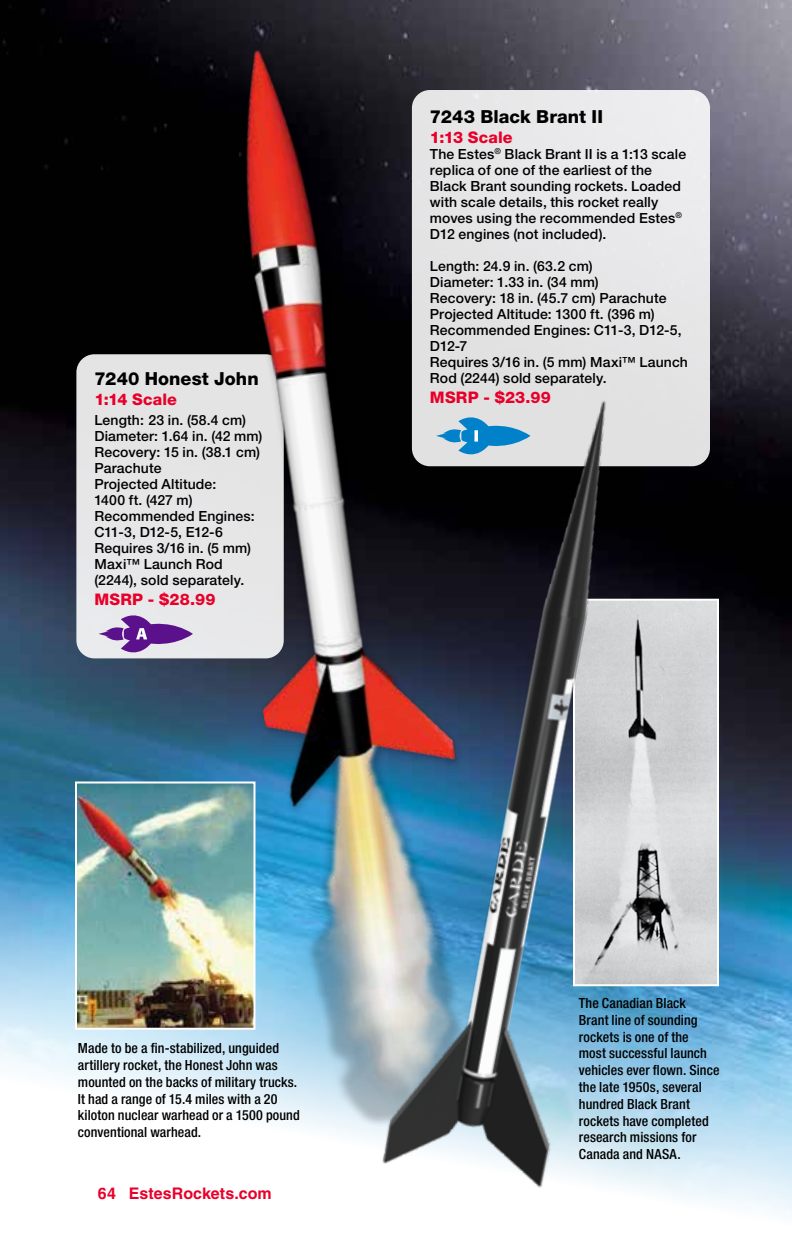
<style>
.page{position:relative;width:792px;height:1242px;background:#fff}
.page>*{position:absolute;margin:0;border:0;box-sizing:border-box;transform-origin:0 0}
.t1{font:800 18px "Helvetica Neue LT Std";letter-spacing:.005em;color:#000}
.t2{font:800 16px "Helvetica Neue LT Std";letter-spacing:.01em;color:#e8002a}
.t3{font:700 16px "Helvetica LT Std";letter-spacing:.005em;color:#e8002a}
.t4{font:500 14px/16px "Helvetica Neue LT Std";letter-spacing:.01em;color:#000}
.t5{font:500 condensed 14px/16.8px "Helvetica Neue LT Std";letter-spacing:.005em;color:#000}
</style>
<div class="page">
<img style="left:0;top:0;width:792px;height:1214px">
<img style="left:78px;top:785px;width:63px;height:242px">
<div style="left:75px;top:782px;width:181px;height:248px;border:2px solid #fff"></div>
<div style="left:76px;top:354px;width:208px;height:304px;background:#e6e6e7;border-radius:18px"></div>
<svg style="left:99px;top:615px;width:42px;height:44px"></svg>
<img style="left:698px;top:602px;width:18px;height:381px">
<div style="left:573px;top:599px;width:146px;height:387px;border:2px solid #fff"></div>
<div style="left:412px;top:90px;width:298px;height:376px;background:#e8e8e9;border-radius:18px"></div>
<img style="left:141px;top:24px;width:381px;height:1166px">
<img style="left:372px;top:373px;width:326px;height:835px">
<p class="t1" style="left:94px;top:368px;width:166px">7240 Honest John</p>
<p class="t2" style="left:94px;top:390px;width:84px">1:14 Scale</p>
<p class="t4" style="left:94px;top:412px;width:170px">Length: 23 in. (58.4 cm)<br>Diameter: 1.64 in. (42 mm)<br>Recovery: 15 in. (38.1 cm)<br>Parachute<br>Projected Altitude:<br>1400 ft. (427 m)<br>Recommended Engines:<br>C11-3, D12-5, E12-6<br>Requires 3/16 in. (5 mm)<br>Maxi™ Launch Rod (2244), sold separately.</p>
<p class="t2" style="left:94px;top:590px;width:123px">MSRP - $28.99</p>
<p class="t1" style="left:430px;top:106px;width:175px">7243 Black Brant II</p>
<p class="t2" style="left:430px;top:128px;width:84px">1:13 Scale</p>
<p class="t4" style="left:430px;top:146px;width:258px">The Estes<sup>®</sup> Black Brant II is a 1:13 scale replica of one of the earliest of the Black Brant sounding rockets. Loaded with scale details, this rocket really moves using the recommended Estes<sup>® </sup>D12 engines (not included).</p>
<p class="t4" style="left:430px;top:258px;width:260px">Length: 24.9 in. (63.2 cm)<br>Diameter: 1.33 in. (34 mm)<br>Recovery: 18 in. (45.7 cm) Parachute<br>Projected Altitude: 1300 ft. (396 m)<br>Recommended Engines: C11-3, D12-5,<br>D12-7<br>Requires 3/16 in. (5 mm) Maxi™ Launch<br>Rod (2244) sold separately.</p>
<p class="t2" style="left:430px;top:388px;width:122px">MSRP - $23.99</p>
<p class="t5" style="left:78px;top:1040px;width:223px">Made to be a fin-stabilized, unguided artillery rocket, the Honest John was mounted on the backs of military trucks.<br>It had a range of 15.4 miles with a 20 kiloton nuclear warhead or a 1500 pound conventional warhead.</p>
<p class="t3" style="left:98px;top:1184px;width:175px">64 EstesRockets.com</p>
<p class="t5" style="left:579px;top:994px;width:142px">The Canadian Black<br>Brant line of sounding rockets is one of the<br>most successful launch vehicles ever flown. Since the late 1950s, several hundred Black Brant rockets have completed research missions for<br>Canada and NASA.</p>
</div>
